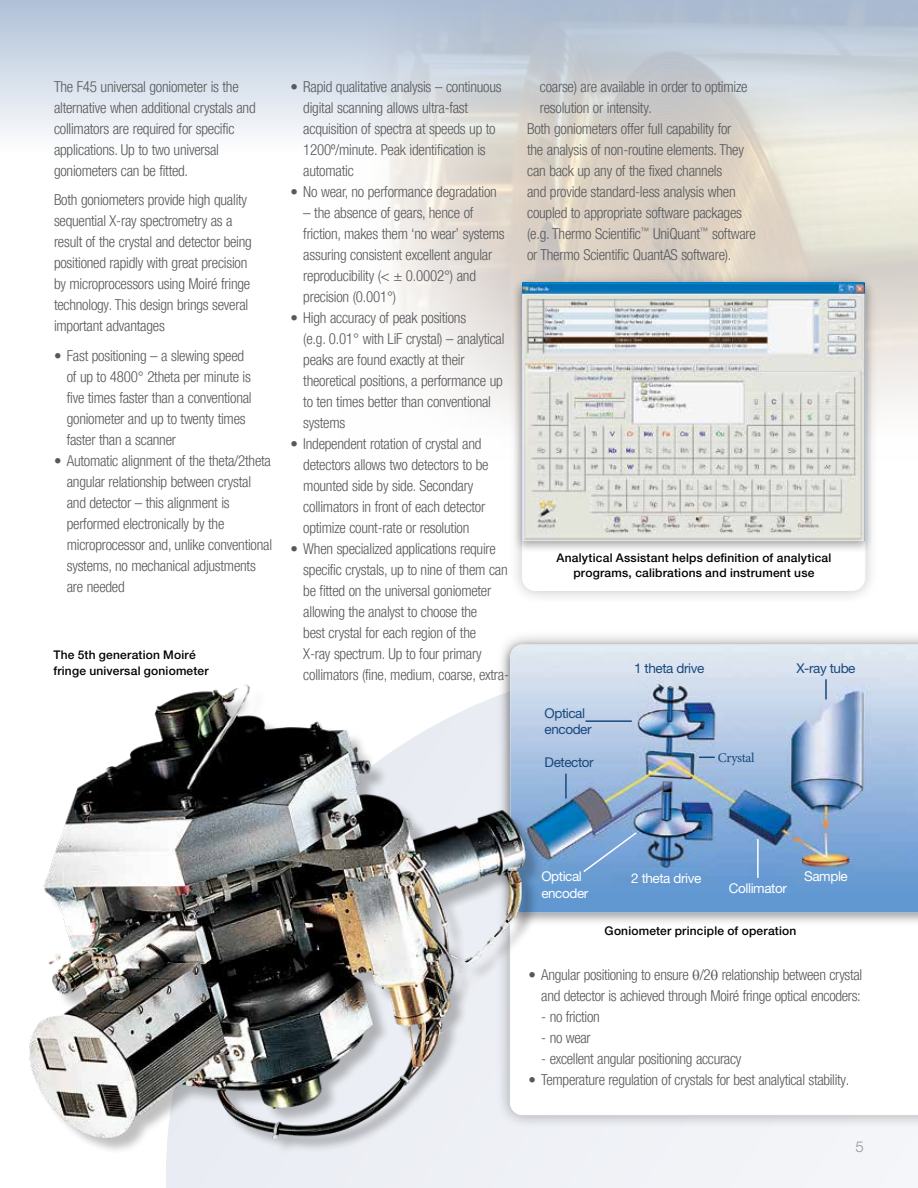
<style>
.page{position:relative;width:918px;height:1188px;background:#fff}
.page>*{position:absolute;margin:0;border:0;box-sizing:border-box;transform-origin:0 0}
.t1{font:300 condensed 15px/21px "Helvetica Neue LT Pro";letter-spacing:-.015em;color:#57585b}
.t2{font:300 15px "Helvetica Neue LT Std";color:#57585b}
.t3{font:13.5px/16.2px "Helvetica Neue LT Std";letter-spacing:-.03em;color:#17497c}
.t4{font:13.5px/16.5px "Helvetica Neue LT Std";letter-spacing:-.03em;color:#fff}
.t5{font:13.5px "Minion Pro";letter-spacing:-.025em;color:#17497c}
.t6{font:500 12px/15.8px "Helvetica Neue LT Std";letter-spacing:.015em;color:#000}
</style>
<div class="page">
<div style="left:166px;top:1129px;width:752px;height:59px;background:#f0f2f6"></div>
<svg style="left:0;top:0;width:918px;height:153px;background:#cfd6de"></svg>
<div style="left:496px;top:630px;width:422px;height:499px;background:#000;opacity:.35"></div>
<svg style="left:543px;top:926px;width:375px;height:189px"></svg>
<div style="left:501px;top:640px;width:417px;height:286px;background:#000;opacity:.35"></div>
<img style="left:510px;top:645px;width:408px;height:267px">
<svg style="left:582px;top:831px;width:56px;height:43px;background:#7ba5d6"></svg>
<hr style="left:757px;top:839px;width:2px;height:39px;background:#fff">
<hr style="left:825px;top:679px;width:2px;height:20px;background:#17497c">
<svg style="left:699px;top:757px;width:16px;height:1px"></svg>
<hr style="left:585px;top:720px;width:47px;height:2px;background:#17497c">
<hr style="left:565px;top:774px;width:2px;height:25px;background:#17497c">
<div style="left:32px;top:687px;width:511px;height:469px;background:#000;opacity:.25"></div>
<img style="left:29px;top:684px;width:500px;height:458px">
<div style="left:508px;top:268px;width:371px;height:337px;background:#000;opacity:.35"></div>
<div style="left:522px;top:283px;width:343px;height:307px;background:#fff;border-radius:13px"></div>
<div style="left:513px;top:278px;width:361px;height:276px;background:#000;opacity:.35"></div>
<img style="left:522px;top:283px;width:343px;height:258px">
<svg style="left:693px;top:969px;width:6px;height:11px"></svg>
<svg style="left:711px;top:969px;width:7px;height:11px"></svg>
<p class="t1" style="left:54px;top:76px;width:203px">The F45 universal goniometer is the alternative when additional crystals and collimators are required for specific applications. Up to two universal goniometers can be fitted.</p>
<p class="t1" style="left:54px;top:189px;width:199px">Both goniometers provide high quality sequential X-ray spectrometry as a result of the crystal and detector being positioned rapidly with great precision by microprocessors using Moiré fringe technology. This design brings several important advantages</p>
<p class="t1" style="left:67px;top:345px;width:186px;text-indent:-13px">• Fast positioning – a slewing speed of up to 4800° 2theta per minute is five times faster than a conventional goniometer and up to twenty times faster than a scanner</p>
<p class="t1" style="left:67px;top:450px;width:207px;text-indent:-13px">• Automatic alignment of the theta/2theta angular relationship between crystal and detector – this alignment is performed electronically by the microprocessor and, unlike conventional systems, no mechanical adjustments are needed</p>
<p class="t6" style="left:53px;top:647px;width:157px">The 5th generation Moiré fringe universal goniometer</p>
<p class="t1" style="left:303px;top:76px;width:200px;text-indent:-13px">• Rapid qualitative analysis – continuous digital scanning allows ultra-fast acquisition of spectra at speeds up to 1200º/minute. Peak identification is automatic</p>
<p class="t1" style="left:291px;top:181px;width:208px">• No wear, no performance degradation</p>
<p class="t1" style="left:303px;top:202px;width:203px">– the absence of gears, hence of friction, makes them ‘no wear’ systems assuring consistent excellent angular reproducibility (&lt; ± 0.0002°) and precision (0.001°)</p>
<p class="t1" style="left:303px;top:307px;width:203px;text-indent:-13px">• High accuracy of peak positions<br>(e.g. 0.01° with LiF crystal) – analytical peaks are found exactly at their theoretical positions, a performance up to ten times better than conventional systems</p>
<p class="t1" style="left:303px;top:433px;width:187px;text-indent:-13px">• Independent rotation of crystal and detectors allows two detectors to be mounted side by side. Secondary collimators in front of each detector optimize count-rate or resolution</p>
<p class="t1" style="left:303px;top:538px;width:207px;text-indent:-13px">• When specialized applications require specific crystals, up to nine of them can be fitted on the universal goniometer allowing the analyst to choose the<br>best crystal for each region of the<br>X-ray spectrum. Up to four primary collimators (fine, medium, coarse, extra-</p>
<p class="t1" style="left:540px;top:76px;width:209px">coarse) are available in order to optimize</p>
<p class="t1" style="left:540px;top:97px;width:114px">resolution or intensity.</p>
<p class="t1" style="left:527px;top:118px;width:206px">Both goniometers offer full capability for</p>
<p class="t1" style="left:527px;top:139px;width:218px">the analysis of non-routine elements. They</p>
<p class="t1" style="left:527px;top:160px;width:197px">can back up any of the fixed channels</p>
<p class="t1" style="left:527px;top:181px;width:210px">and provide standard-less analysis when</p>
<p class="t1" style="left:527px;top:202px;width:216px">coupled to appropriate software packages</p>
<p class="t1" style="left:527px;top:223px;width:230px">(e.g. Thermo Scientific<sup>™</sup> UniQuant<sup>™</sup> software</p>
<p class="t1" style="left:527px;top:244px;width:206px">or Thermo Scientific QuantAS software).</p>
<p class="t6" style="left:556px;top:549px;width:277px;text-align:center">Analytical Assistant helps definition of analytical programs, calibrations and instrument use</p>
<p class="t3" style="left:545px;top:705px;width:49px">Optical encoder</p>
<p class="t3" style="left:545px;top:754px;width:51px">Detector</p>
<p class="t3" style="left:634px;top:660px;width:72px">1 theta drive</p>
<p class="t3" style="left:796px;top:660px;width:61px">X-ray tube</p>
<p class="t5" style="left:718px;top:748px;width:38px">Crystal</p>
<p class="t4" style="left:541px;top:868px;width:49px">Optical encoder</p>
<p class="t4" style="left:631px;top:869px;width:72px">2 theta drive</p>
<p class="t4" style="left:804px;top:868px;width:45px">Sample</p>
<p class="t4" style="left:729px;top:880px;width:60px">Collimator</p>
<p class="t6" style="left:605px;top:923px;width:193px">Goniometer principle of operation</p>
<p class="t1" style="left:529px;top:964px;width:335px;text-align:right">• Angular positioning to ensure /2 relationship between crystal and detector is achieved through Moiré fringe optical encoders:</p>
<p class="t1" style="left:541px;top:1006px;width:60px">- no friction</p>
<p class="t1" style="left:541px;top:1027px;width:51px">- no wear</p>
<p class="t1" style="left:541px;top:1048px;width:202px">- excellent angular positioning accuracy</p>
<p class="t1" style="left:529px;top:1069px;width:322px">• Temperature regulation of crystals for best analytical stability.</p>
<p class="t2" style="left:856px;top:1137px;width:10px">5</p>
</div>
